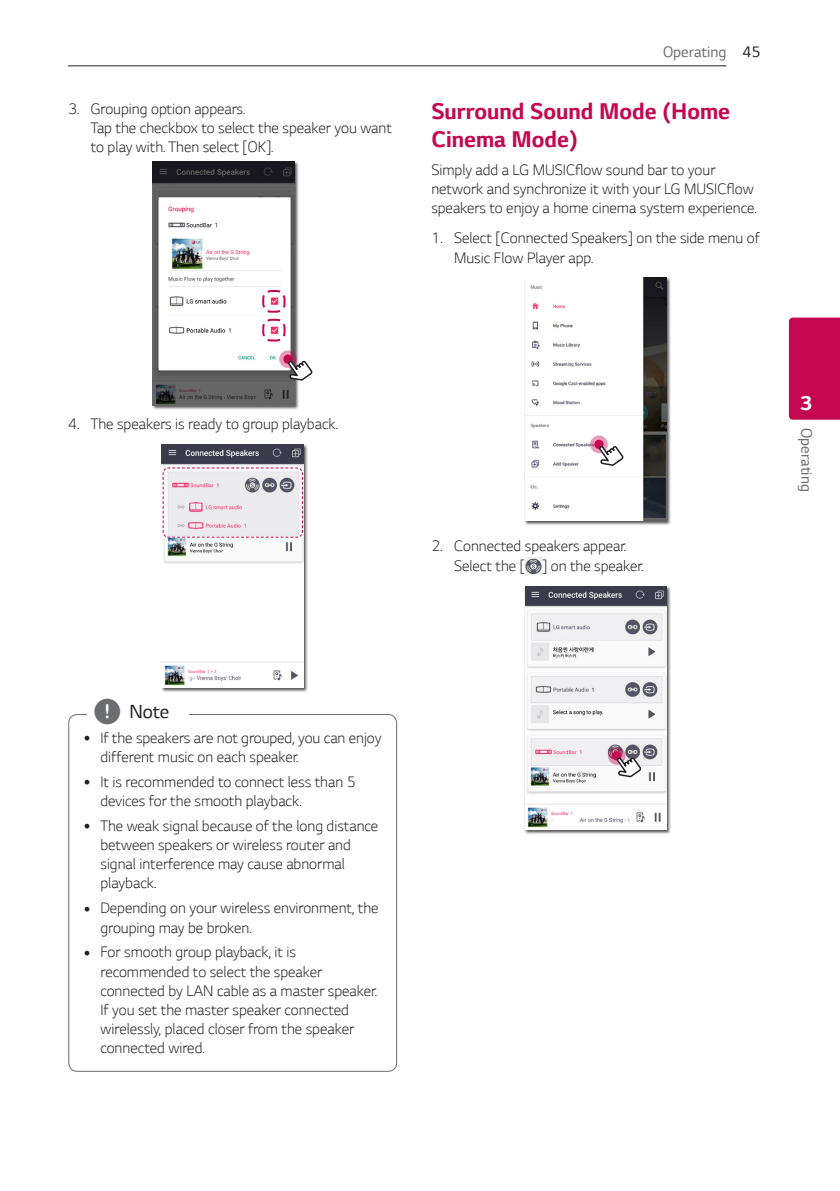
<style>
.page{position:relative;width:840px;height:1191px;background:#fff}
.page>*{position:absolute;margin:0;border:0;box-sizing:border-box;transform-origin:0 0}
.Title_2{font:700 24px/28px "LG Smart";color:#c50750}
.t1{font:700 21px "LG Smart";color:#fff}
.t2{font:20px "LG Smart";color:#231f20}
.Content_text_Light{font:300 16px/19.2px "LG Smart";color:#231f20}
.Content_text_Num{font:300 16px/19.2px "LG Smart";color:#231f20}
.t3{font:16px "LG Smart";color:#6c6d70}
.s1{color:#231f20}
.s2{font-family:"UPSYS Common";font-size:30px;color:#6c6d70}
</style>
<div class="page">
<hr style="left:68px;top:65px;width:658px;height:1px;background:#231f20">
<div style="left:788px;top:317px;width:51px;height:103px;background:#c50750"></div>
<div style="left:152px;top:161px;width:147px;height:248px;background:#231f20;opacity:.75"></div>
<img style="left:153px;top:161px;width:141px;height:244px">
<svg style="left:261px;top:289px;width:25px;height:53px"></svg>
<svg style="left:279px;top:350px;width:18px;height:18px"></svg>
<svg style="left:283px;top:354px;width:9px;height:10px"></svg>
<svg style="left:286px;top:359px;width:27px;height:23px"></svg>
<div style="left:161px;top:444px;width:147px;height:248px;background:#231f20;opacity:.75"></div>
<img style="left:162px;top:444px;width:141px;height:243px">
<svg style="left:162px;top:467px;width:141px;height:71px"></svg>
<div style="left:68px;top:714px;width:329px;height:357px;border:1px solid #6c6d70;border-radius:9px"></div>
<div style="left:87px;top:708px;width:102px;height:19px;background:#fff"></div>
<div style="left:524px;top:277px;width:147px;height:249px;background:#231f20;opacity:.75"></div>
<img style="left:525px;top:278px;width:141px;height:243px">
<svg style="left:589px;top:435px;width:18px;height:18px"></svg>
<div style="left:594px;top:440px;width:9px;height:9px;background:#c50750;border-radius:50%"></div>
<svg style="left:597px;top:444px;width:27px;height:23px"></svg>
<img style="left:525px;top:558px;width:17px;height:17px">
<div style="left:524px;top:586px;width:147px;height:248px;background:#231f20;opacity:.75"></div>
<img style="left:525px;top:587px;width:141px;height:242px">
<svg style="left:607px;top:747px;width:18px;height:17px"></svg>
<svg style="left:611px;top:751px;width:10px;height:9px"></svg>
<svg style="left:615px;top:756px;width:27px;height:22px"></svg>
<p class="Content_text_Num" style="left:91px;top:99px;width:302px;text-indent:-23px">3. Grouping option appears.<br>Tap the checkbox to select the speaker you want to play with. Then select [OK].</p>
<p class="t3" style="left:662px;top:42px;width:99px">Operating <span class="s1">45</span></p>
<p class="Title_2" style="left:431px;top:98px;width:300px">Surround Sound Mode (Home<br>Cinema Mode)</p>
<p class="Content_text_Light" style="left:431px;top:160px;width:327px">Simply add a LG MUSICflow sound bar to your network and synchronize it with your LG MUSICflow speakers to enjoy a home cinema system experience.</p>
<p class="Content_text_Num" style="left:454px;top:229px;width:307px;text-indent:-23px">1. Select [Connected Speakers] on the side menu of<br>Music Flow Player app.</p>
<p class="Content_text_Num" style="left:68px;top:414px;width:271px">4. The speakers is ready to group playback.</p>
<p class="t2" style="left:93px;top:699px;width:78px"><span class="s2">,</span> Note</p>
<p class="Content_text_Light" style="left:100px;top:728px;width:282px">If the speakers are not grouped, you can enjoy different music on each speaker.</p>
<p class="Content_text_Light" style="left:100px;top:772px;width:256px">It is recommended to connect less than 5 devices for the smooth playback.</p>
<p class="Content_text_Light" style="left:100px;top:816px;width:279px">The weak signal because of the long distance between speakers or wireless router and signal interference may cause abnormal playback.</p>
<p class="Content_text_Light" style="left:100px;top:898px;width:279px">Depending on your wireless environment, the grouping may be broken.</p>
<p class="Content_text_Light" style="left:100px;top:942px;width:278px">For smooth group playback, it is recommended to select the speaker connected by LAN cable as a master speaker.<br>If you set the master speaker connected wirelessly, placed closer from the speaker connected wired.</p>
<p class="Content_text_Num" style="left:454px;top:536px;width:191px;line-height:19.8px;text-indent:-23px">2. Connected speakers appear.<br>Select the [ ] on the speaker.</p>
<h2 class="t1" style="left:799px;top:390px;width:13px">3</h2>
<p class="t3" style="left:815px;top:428px;width:65px;rotate:90deg">Operating</p>
</div>
